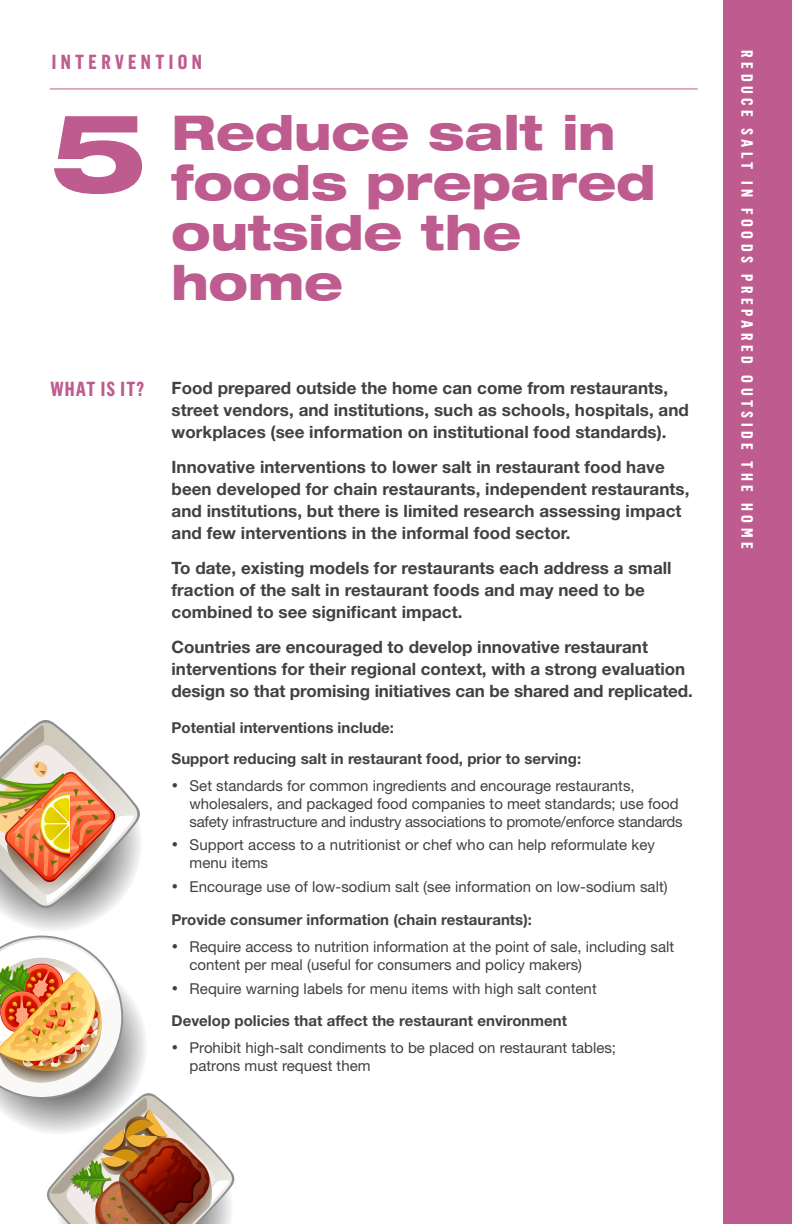
<style>
.page{position:relative;width:792px;height:1224px;background:#fff}
.page>*{position:absolute;margin:0;border:0;box-sizing:border-box;transform-origin:0 0}
.t1{font:800 expanded 110px "Helvetica Neue LT Std";color:#bf5c8f}
.t2{font:800 expanded 48px/50px "Helvetica Neue LT Std";color:#bf5c8f}
.t3{font:700 20px "Flama Condensed";letter-spacing:.22em;color:#bf5c8f}
.t4{font:700 17px/22px "Helvetica Neue LT Std";letter-spacing:.005em;color:#414042}
.t5{font:700 16px "Flama Condensed";letter-spacing:.28em;color:#fff}
.t6{font:15px/18px "Helvetica Neue LT Std";color:#414042}
.t7{font:700 15px/31px "Helvetica Neue LT Std";letter-spacing:.005em;color:#414042}
.s1{font-weight:700}
</style>
<div class="page">
<div style="left:724px;top:0;width:68px;height:1224px;background:#bf5c8f"></div>
<hr style="left:50px;top:88px;width:648px;height:1px;background:#bf5c8f">
<svg style="left:0;top:720px;width:234px;height:504px"></svg>
<p class="t3" style="left:52px;top:50px;width:152px">INTERVENTION</p>
<h1 class="t1" style="left:50px;top:82px;width:99px">5</h1>
<h2 class="t2" style="left:172px;top:107px;width:486px">Reduce salt in foods prepared outside the home</h2>
<p class="t3" style="left:50px;top:376px;width:95px">WHAT IS IT?</p>
<p class="t4" style="left:172px;top:376px;width:519px">Food prepared outside the home can come from restaurants, street vendors, and institutions, such as schools, hospitals, and workplaces (see information on institutional food standards).</p>
<p class="t4" style="left:172px;top:455px;width:519px">Innovative interventions to lower salt in restaurant food have been developed for chain restaurants, independent restaurants, and institutions, but there is limited research assessing impact and few interventions in the informal food sector.</p>
<p class="t4" style="left:172px;top:556px;width:502px">To date, existing models for restaurants each address a small fraction of the salt in restaurant foods and may need to be combined to see significant impact.</p>
<p class="t4" style="left:172px;top:635px;width:523px">Countries are encouraged to develop innovative restaurant interventions for their regional context, with a strong evaluation design so that promising initiatives can be shared and replicated.</p>
<p class="t7" style="left:172px;top:711px;width:411px">Potential interventions include:<br>Support reducing salt in restaurant food, prior to serving:</p>
<p class="t6" style="left:190px;top:776px;width:495px;text-indent:-18px">• Set standards for common ingredients and encourage restaurants, wholesalers, and packaged food companies to meet standards; use food safety infrastructure and industry associations to promote/enforce standards</p>
<p class="t6" style="left:190px;top:836px;width:467px;text-indent:-18px">• Support access to a nutritionist or chef who can help reformulate key menu items</p>
<p class="t6" style="left:172px;top:870px;width:498px;line-height:32.8px">• Encourage use of low-sodium salt (see information on low-sodium salt)<br><span class="s1">Provide consumer information (chain restaurants):</span></p>
<p class="t6" style="left:190px;top:937px;width:486px;text-indent:-18px">• Require access to nutrition information at the point of sale, including salt content per meal (useful for consumers and policy makers)</p>
<p class="t6" style="left:172px;top:972px;width:427px;line-height:32.8px">• Require warning labels for menu items with high salt content<br><span class="s1">Develop policies that affect the restaurant environment</span></p>
<p class="t6" style="left:190px;top:1039px;width:428px;text-indent:-18px">• Prohibit high-salt condiments to be placed on restaurant tables; patrons must request them</p>
<p class="t5" style="left:757px;top:50px;width:500px;rotate:90deg">REDUCE SALT IN FOODS PREPARED OUTSIDE THE HOME</p>
</div>
